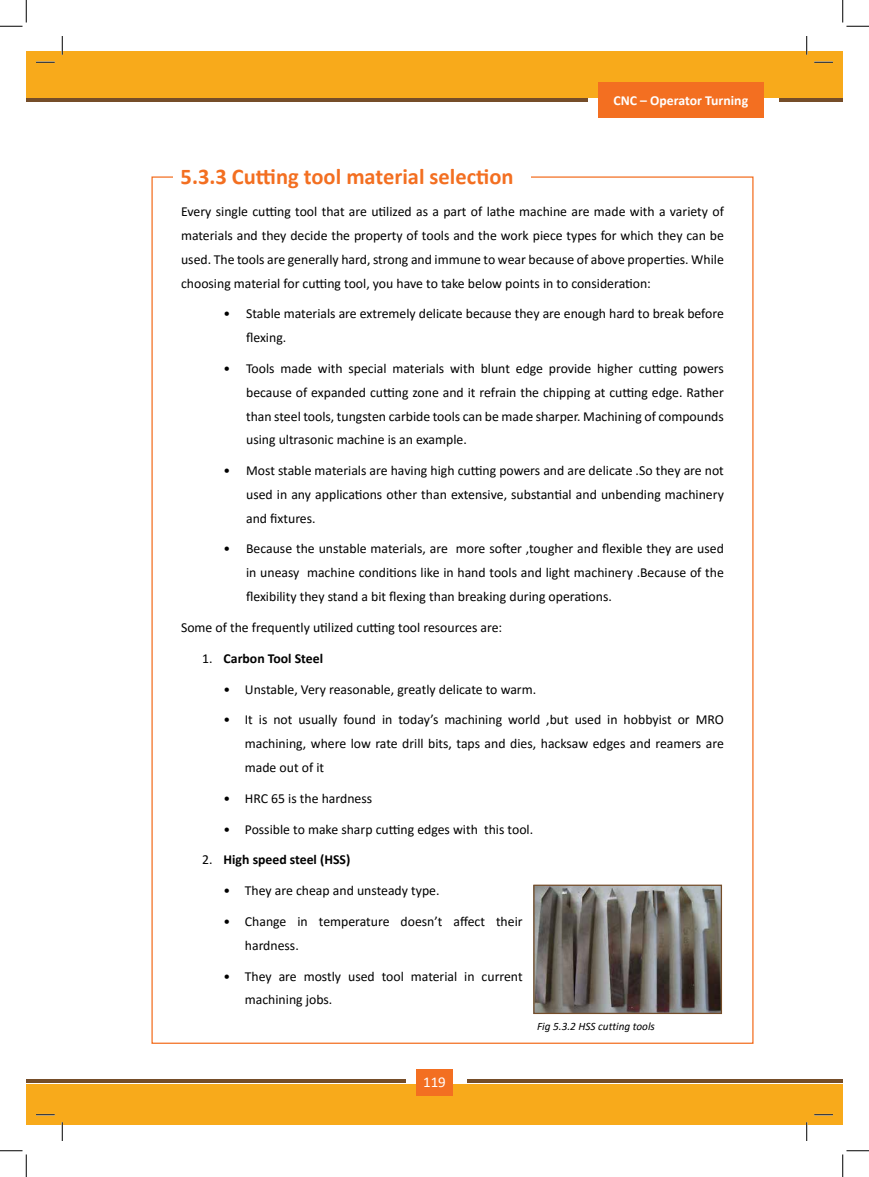
<style>
.page{position:relative;width:869px;height:1177px;background:#fff}
.page>*{position:absolute;margin:0;border:0;box-sizing:border-box;transform-origin:0 0}
.t1{font:700 22.5px "Calibri";color:#f36f21}
.t2{font:15px "Calibri";color:#fff}
.t3{font:13.75px/23.8px "Calibri";color:#000;text-align:justify}
.t4{font:700 13.75px "Calibri";color:#000}
.t5{font:700 13.75px "Calibri";color:#fff}
.t6{font:italic 11.25px "Calibri";color:#000}
.s1{font-weight:400}
</style>
<div class="page">
<img style="left:535px;top:887px;width:185px;height:125px">
<div style="left:533px;top:885px;width:189px;height:129px;border:1px solid #754d29"></div>
<div style="left:26px;top:1084px;width:36px;height:41px;background:#f8aa1b"></div>
<hr style="left:26px;top:1079px;width:36px;height:3px;background:#754d29">
<div style="left:62px;top:1084px;width:780px;height:41px;background:#f8aa1b"></div>
<hr style="left:467px;top:1079px;width:375px;height:3px;background:#754d29">
<div style="left:416px;top:1069px;width:36px;height:26px;background:#f36f21"></div>
<hr style="left:62px;top:1079px;width:343px;height:3px;background:#754d29">
<div style="left:62px;top:52px;width:780px;height:46px;background:#f8aa1b"></div>
<div style="left:26px;top:52px;width:36px;height:46px;background:#f8aa1b"></div>
<hr style="left:62px;top:98px;width:525px;height:4px;background:#754d29">
<hr style="left:779px;top:98px;width:63px;height:4px;background:#754d29">
<hr style="left:26px;top:98px;width:36px;height:4px;background:#754d29">
<div style="left:598px;top:82px;width:165px;height:36px;background:#f36f21"></div>
<svg style="left:36px;top:61px;width:19px;height:2px"></svg>
<svg style="left:814px;top:61px;width:19px;height:2px"></svg>
<svg style="left:36px;top:1114px;width:19px;height:1px"></svg>
<svg style="left:814px;top:1114px;width:19px;height:1px"></svg>
<svg style="left:61px;top:36px;width:2px;height:19px"></svg>
<svg style="left:61px;top:1122px;width:2px;height:19px"></svg>
<svg style="left:806px;top:36px;width:1px;height:19px"></svg>
<svg style="left:806px;top:1122px;width:1px;height:19px"></svg>
<svg style="left:0;top:0;width:27px;height:27px"></svg>
<svg style="left:0;top:1150px;width:27px;height:27px"></svg>
<svg style="left:842px;top:0;width:27px;height:27px"></svg>
<svg style="left:842px;top:1150px;width:27px;height:27px"></svg>
<h1 class="t1" style="left:181px;top:160px;width:334px">5.3.3 Cutting tool material selection</h1>
<p class="t5" style="left:613px;top:91px;width:136px">CNC – Operator Turning</p>
<p class="t3" style="left:181px;top:200px;width:544px">Every single cutting tool that are utilized as a part of lathe machine are made with a variety of materials and they decide the property of tools and the work piece types for which they can be used. The tools are generally hard, strong and immune to wear because of above properties. While choosing material for cutting tool, you have to take below points in to consideration:</p>
<p class="t3" style="left:246px;top:302px;width:479px;text-indent:-22px">• Stable materials are extremely delicate because they are enough hard to break before flexing.</p>
<p class="t3" style="left:246px;top:356px;width:479px;text-indent:-22px">• Tools made with special materials with blunt edge provide higher cutting powers because of expanded cutting zone and it refrain the chipping at cutting edge. Rather than steel tools, tungsten carbide tools can be made sharper. Machining of compounds using ultrasonic machine is an example.</p>
<p class="t3" style="left:246px;top:458px;width:479px;text-indent:-22px">• Most stable materials are having high cutting powers and are delicate .So they are not used in any applications other than extensive, substantial and unbending machinery and fixtures.</p>
<p class="t3" style="left:246px;top:537px;width:479px;text-indent:-22px">• Because the unstable materials, are more softer ,tougher and flexible they are used in uneasy machine conditions like in hand tools and light machinery .Because of the flexibility they stand a bit flexing than breaking during operations.</p>
<p class="t3" style="left:181px;top:615px;width:323px">Some of the frequently utilized cutting tool resources are:</p>
<p class="t4" style="left:202px;top:648px;width:122px"><span class="s1">1.</span> Carbon Tool Steel</p>
<p class="t3" style="left:223px;top:677px;width:314px">• Unstable, Very reasonable, greatly delicate to warm.</p>
<p class="t3" style="left:245px;top:707px;width:480px;text-indent:-21px">• It is not usually found in today’s machining world ,but used in hobbyist or MRO machining, where low rate drill bits, taps and dies, hacksaw edges and reamers are made out of it</p>
<p class="t3" style="left:223px;top:786px;width:150px">• HRC 65 is the hardness</p>
<p class="t3" style="left:223px;top:817px;width:311px">• Possible to make sharp cutting edges with this tool.</p>
<p class="t4" style="left:202px;top:850px;width:150px"><span class="s1">2.</span> High speed steel (HSS)</p>
<p class="t3" style="left:223px;top:878px;width:217px">• They are cheap and unsteady type.</p>
<p class="t3" style="left:245px;top:909px;width:279px;text-indent:-21px">• Change in temperature doesn’t affect their hardness.</p>
<p class="t3" style="left:245px;top:964px;width:279px;text-indent:-21px">• They are mostly used tool material in current machining jobs.</p>
<p class="t2" style="left:423px;top:1071px;width:24px">119</p>
<p class="t6" style="left:537px;top:1019px;width:119px">Fig 5.3.2 HSS cutting tools</p>
</div>
